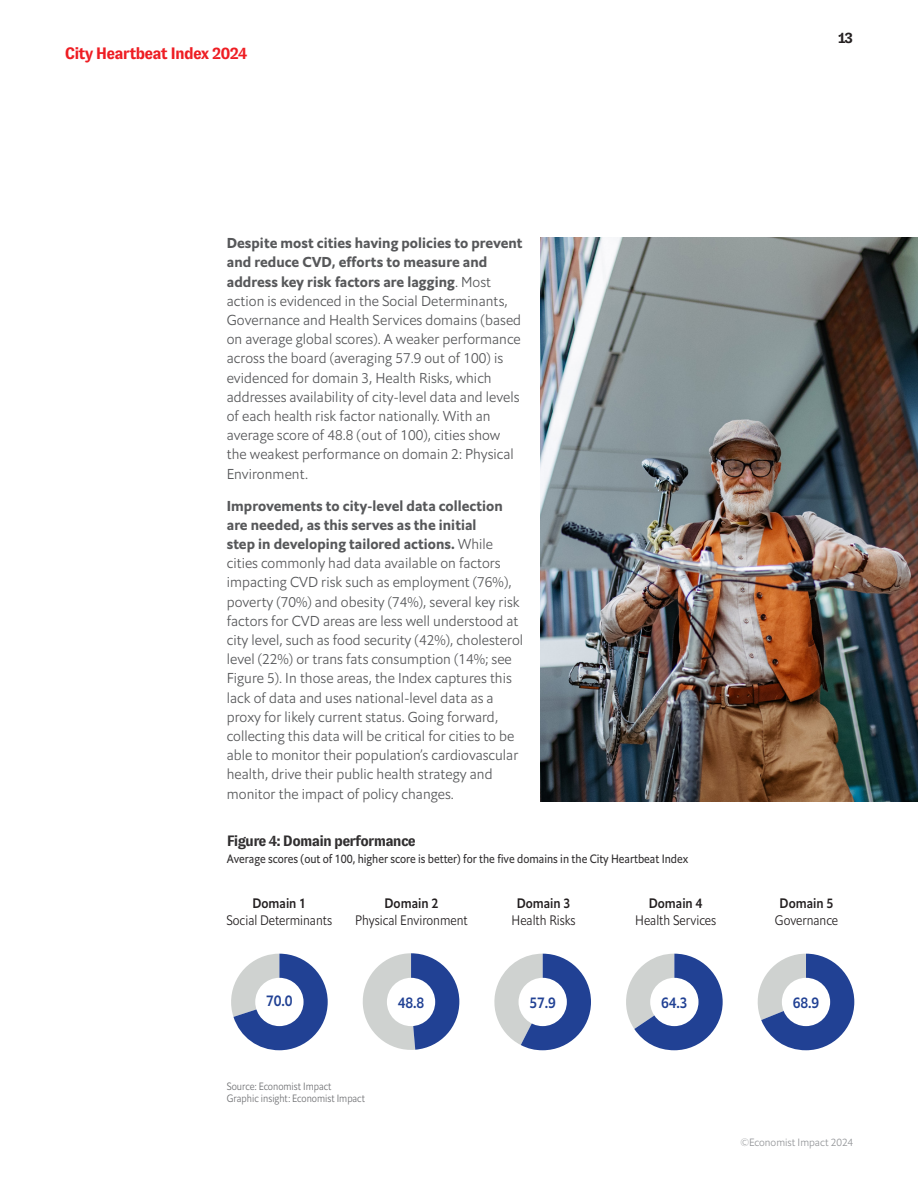
<style>
.page{position:relative;width:918px;height:1188px;background:#fff}
.page>*{position:absolute;margin:0;border:0;box-sizing:border-box;transform-origin:0 0}
.t1{font:700 16.5px "GT Zirkon";letter-spacing:-.05em;color:#ee1d23}
.t2{font:15.15px "Econ Sans Cnd Med";color:#214194}
._4__Body_text{font:700 15px "GT Zirkon";letter-spacing:-.05em;color:#312f30}
.t3{font:700 15px "GT Zirkon";color:#231f20}
._4__Body_text-2{font:14.25px/19.2px "Econ Sans Lig";letter-spacing:.005em;color:#57585a}
.t4{font:13.65px/16.4px "Econ Sans Cnd Lig";color:#231f20;text-align:center}
._4__Body_text-3{font:12px "Econ Sans Cnd Reg";color:#312f30}
._4__Body_text-4{font:10.5px "Econ Sans Cnd Lig";color:#6c6d70}
.t5{font:10.5px "Econ Sans Lig";color:#939598}
.s1{font-family:"Econ Sans Bol"}
.s2{font-family:"Econ Sans Cnd Med"}
</style>
<div class="page">
<svg style="left:231px;top:954px;width:97px;height:96px"></svg>
<div style="left:255px;top:978px;width:49px;height:48px;background:#fff;border-radius:50%"></div>
<svg style="left:362px;top:953px;width:97px;height:97px"></svg>
<div style="left:387px;top:978px;width:48px;height:48px;background:#fff;border-radius:50%"></div>
<svg style="left:494px;top:954px;width:97px;height:96px"></svg>
<div style="left:519px;top:978px;width:48px;height:48px;background:#fff;border-radius:50%"></div>
<svg style="left:626px;top:954px;width:97px;height:96px"></svg>
<div style="left:650px;top:978px;width:49px;height:48px;background:#fff;border-radius:50%"></div>
<svg style="left:757px;top:954px;width:97px;height:96px"></svg>
<div style="left:782px;top:978px;width:48px;height:48px;background:#fff;border-radius:50%"></div>
<img style="left:541px;top:238px;width:377px;height:564px">
<p class="t1" style="left:65px;top:44px;width:184px">City Heartbeat Index 2024</p>
<p class="_4__Body_text-2" style="left:227px;top:234px;width:297px"><span class="s1">Despite most cities having policies to prevent and reduce CVD, efforts to measure and address key risk factors are lagging</span>. Most action is evidenced in the Social Determinants, Governance and Health Services domains (based on average global scores). A weaker performance across the board (averaging 57.9 out of 100) is evidenced for domain 3, Health Risks, which addresses availability of city-level data and levels of each health risk factor nationally. With an average score of 48.8 (out of 100), cities show the weakest performance on domain 2: Physical Environment.</p>
<p class="_4__Body_text-2" style="left:227px;top:496px;width:298px"><span class="s1">Improvements to city-level data collection are needed, as this serves as the initial<br>step in developing tailored actions.</span> While cities commonly had data available on factors impacting CVD risk such as employment (76%), poverty (70%) and obesity (74%), several key risk factors for CVD areas are less well understood at city level, such as food security (42%), cholesterol level (22%) or trans fats consumption (14%; see Figure 5). In those areas, the Index captures this lack of data and uses national-level data as a proxy for likely current status. Going forward, collecting this data will be critical for cities to be able to monitor their population’s cardiovascular health, drive their public health strategy and monitor the impact of policy changes.</p>
<p class="_4__Body_text" style="left:227px;top:833px;width:191px">Figure 4: Domain performance</p>
<p class="_4__Body_text-3" style="left:227px;top:851px;width:463px">Average scores (out of 100, higher score is better) for the five domains in the City Heartbeat Index</p>
<p class="t3" style="left:838px;top:29px;width:17px">13</p>
<p class="t4" style="left:226px;top:895px;width:107px"><span class="s2">Domain 1<br></span>Social Determinants</p>
<p class="t4" style="left:775px;top:895px;width:65px"><span class="s2">Domain 5<br></span>Governance</p>
<p class="t4" style="left:355px;top:895px;width:114px"><span class="s2">Domain 2<br></span>Physical Environment</p>
<p class="t4" style="left:512px;top:895px;width:66px"><span class="s2">Domain 3<br></span>Health Risks</p>
<p class="t4" style="left:635px;top:895px;width:82px"><span class="s2">Domain 4<br></span>Health Services</p>
<p class="t2" style="left:266px;top:991px;width:28px">70.0</p>
<p class="t2" style="left:398px;top:992px;width:28px">48.8</p>
<p class="t2" style="left:529px;top:992px;width:28px">57.9</p>
<p class="t2" style="left:661px;top:992px;width:28px">64.3</p>
<p class="t2" style="left:793px;top:992px;width:28px">68.9</p>
<p class="_4__Body_text-4" style="left:227px;top:1080px;width:106px">Source: Economist Impact</p>
<p class="_4__Body_text-4" style="left:227px;top:1092px;width:140px">Graphic insight: Economist Impact</p>
<p class="t5" style="left:740px;top:1136px;width:114px">©Economist Impact 2024</p>
</div>
